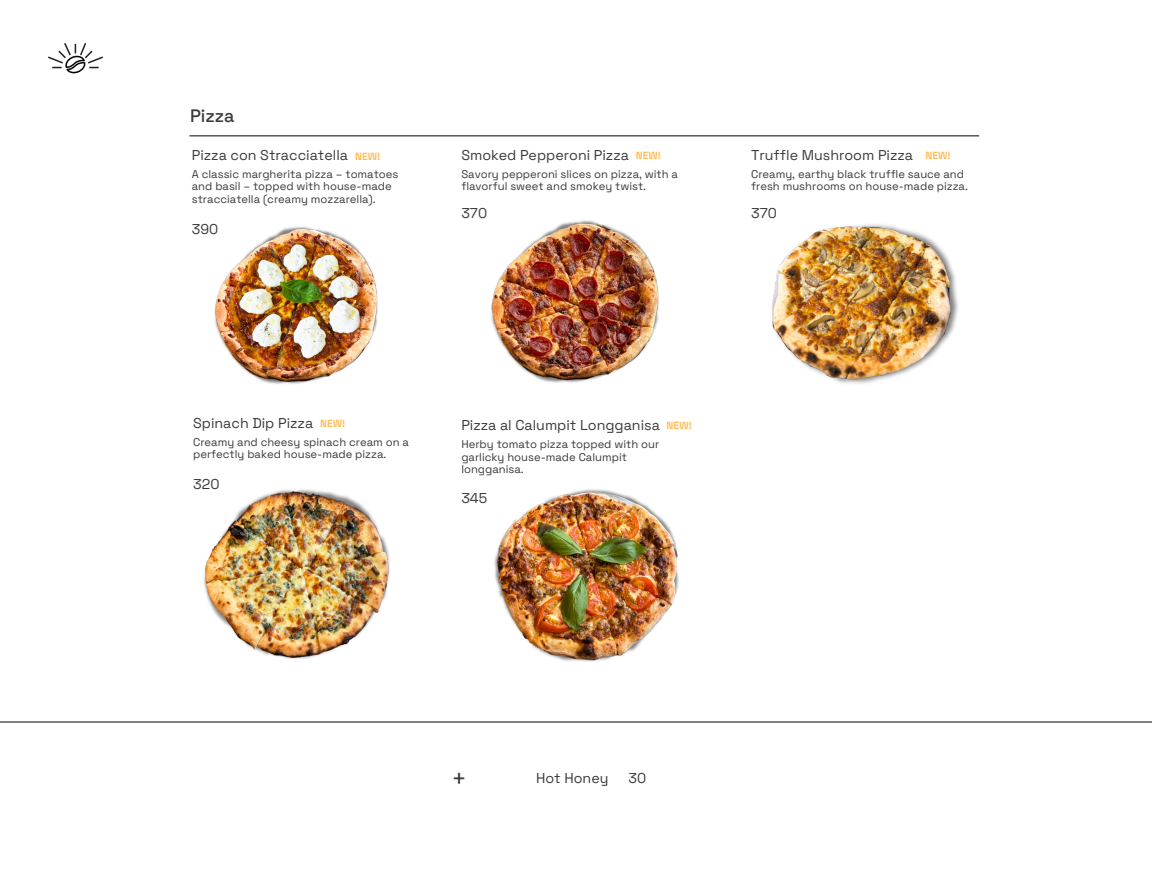
<style>
.page{position:relative;width:1152px;height:890px;background:#fff}
.page>*{position:absolute;margin:0;border:0;box-sizing:border-box;transform-origin:0 0}
.t1{font:500 21px "Work Sans";color:#3b3939}
.t2{font:500 18px "Space Grotesk";color:#3b3939}
.t3{font:14.25px "Space Grotesk";color:#3b3939}
.t4{font:11.25px/12.4px "Space Grotesk";color:#3b3939}
.t5{font:700 10.43px "Space Grotesk";color:#ffbd59}
</style>
<div class="page">
<hr style="left:189px;top:136px;width:790px;height:1px;background:#000">
<hr style="left:0;top:722px;width:1152px;height:1px;background:#000">
<img style="left:203px;top:489px;width:187px;height:170px">
<img style="left:494px;top:489px;width:185px;height:173px">
<img style="left:491px;top:220px;width:168px;height:163px">
<img style="left:772px;top:224px;width:186px;height:160px">
<img style="left:214px;top:226px;width:164px;height:158px">
<img style="left:48px;top:44px;width:55px;height:30px">
<h2 class="t2" style="left:190px;top:104px;width:46px">Pizza</h2>
<p class="t3" style="left:192px;top:146px;width:158px">Pizza con Stracciatella</p>
<h2 class="t3" style="left:461px;top:146px;width:169px">Smoked Pepperoni Pizza</h2>
<h3 class="t3" style="left:751px;top:146px;width:163px">Truffle Mushroom Pizza</h3>
<h2 class="t5" style="left:355px;top:149px;width:27px">NEW!</h2>
<h2 class="t5" style="left:636px;top:149px;width:27px">NEW!</h2>
<h3 class="t5" style="left:926px;top:149px;width:27px">NEW!</h3>
<p class="t4" style="left:192px;top:168px;width:208px">A classic margherita pizza – tomatoes and basil – topped with house-made stracciatella (creamy mozzarella).</p>
<h2 class="t4" style="left:461px;top:168px;width:218px">Savory pepperoni slices on pizza, with a flavorful sweet and smokey twist.</h2>
<h3 class="t4" style="left:751px;top:168px;width:218px">Creamy, earthy black truffle sauce and fresh mushrooms on house-made pizza.</h3>
<h2 class="t3" style="left:192px;top:220px;width:28px">390</h2>
<h2 class="t3" style="left:461px;top:204px;width:27px">370</h2>
<h3 class="t3" style="left:751px;top:204px;width:27px">370</h3>
<p class="t3" style="left:193px;top:414px;width:122px">Spinach Dip Pizza</p>
<h2 class="t3" style="left:461px;top:416px;width:200px">Pizza al Calumpit Longganisa</h2>
<p class="t5" style="left:320px;top:416px;width:27px">NEW!</p>
<h2 class="t5" style="left:667px;top:419px;width:27px">NEW!</h2>
<p class="t4" style="left:193px;top:436px;width:217px">Creamy and cheesy spinach cream on a perfectly baked house-made pizza.</p>
<p class="t4" style="left:461px;top:438px;width:199px">Herby tomato pizza topped with our garlicky house-made Calumpit longganisa.</p>
<p class="t3" style="left:193px;top:475px;width:28px">320</p>
<p class="t3" style="left:461px;top:489px;width:28px">345</p>
<h2 class="t1" style="left:453px;top:766px;width:14px">+</h2>
<p class="t3" style="left:536px;top:769px;width:74px">Hot Honey</p>
<p class="t3" style="left:628px;top:769px;width:19px">30</p>
</div>
